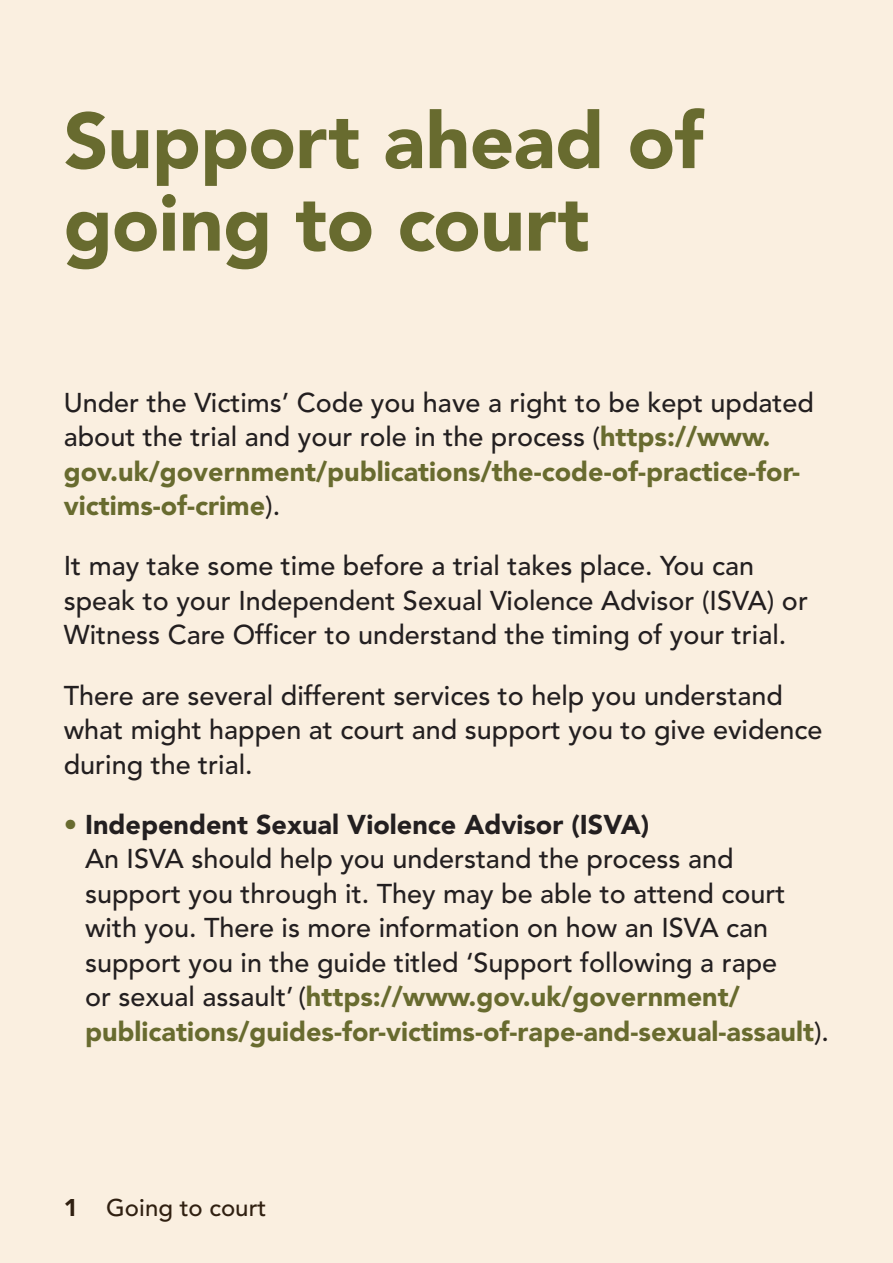
<style>
.page{position:relative;width:893px;height:1263px;background:#faefe0}
.page>*{position:absolute;margin:0;border:0;box-sizing:border-box;transform-origin:0 0}
.t1{font:900 78px/82.5px "Avenir";letter-spacing:-.01em;color:#686b2f}
.t2{font:500 27px/34.5px "Avenir";color:#231f20}
.t3{font:500 24px "Avenir";color:#302011}
.s1{font-weight:900;color:#faefe0}
.s2{color:#686b2f}
.s3{font-weight:900}
</style>
<div class="page">
<hr style="left:0;top:0;width:1px;height:1263px;background:#bcbea4">
<h1 class="t1" style="left:64px;top:99px;width:641px">Support ahead of going to court</h1>
<p class="t2" style="left:64px;top:386px;width:752px">Under the Victims’ Code you have a right to be kept updated about the trial and your role in the process (<span class="s1">https://www. gov.uk/government/publications/the-code-of-practice-for&shy;victims-of-crime</span>).</p>
<p class="t2" style="left:64px;top:549px;width:746px">It may take some time before a trial takes place. You can speak to your Independent Sexual Violence Advisor (ISVA) or<br>Witness Care Officer to understand the timing of your trial.</p>
<p class="t2" style="left:64px;top:679px;width:760px">There are several different services to help you understand what might happen at court and support you to give evidence during the trial.</p>
<p class="t2" style="left:85px;top:808px;width:746px;text-indent:-21px"><span class="s2">•</span> <span class="s3">Independent Sexual Violence Advisor (ISVA)<br></span>An ISVA should help you understand the process and support you through it. They may be able to attend court with you. There is more information on how an ISVA can support you in the guide titled ‘Support following a rape<br>or sexual assault’ (<span class="s1">https://www.gov.uk/government/ publications/guides-for-victims-of-rape-and-sexual-assault</span>).</p>
<p class="t3" style="left:64px;top:1194px;width:204px"><span class="s3">1</span> Going to court</p>
</div>
